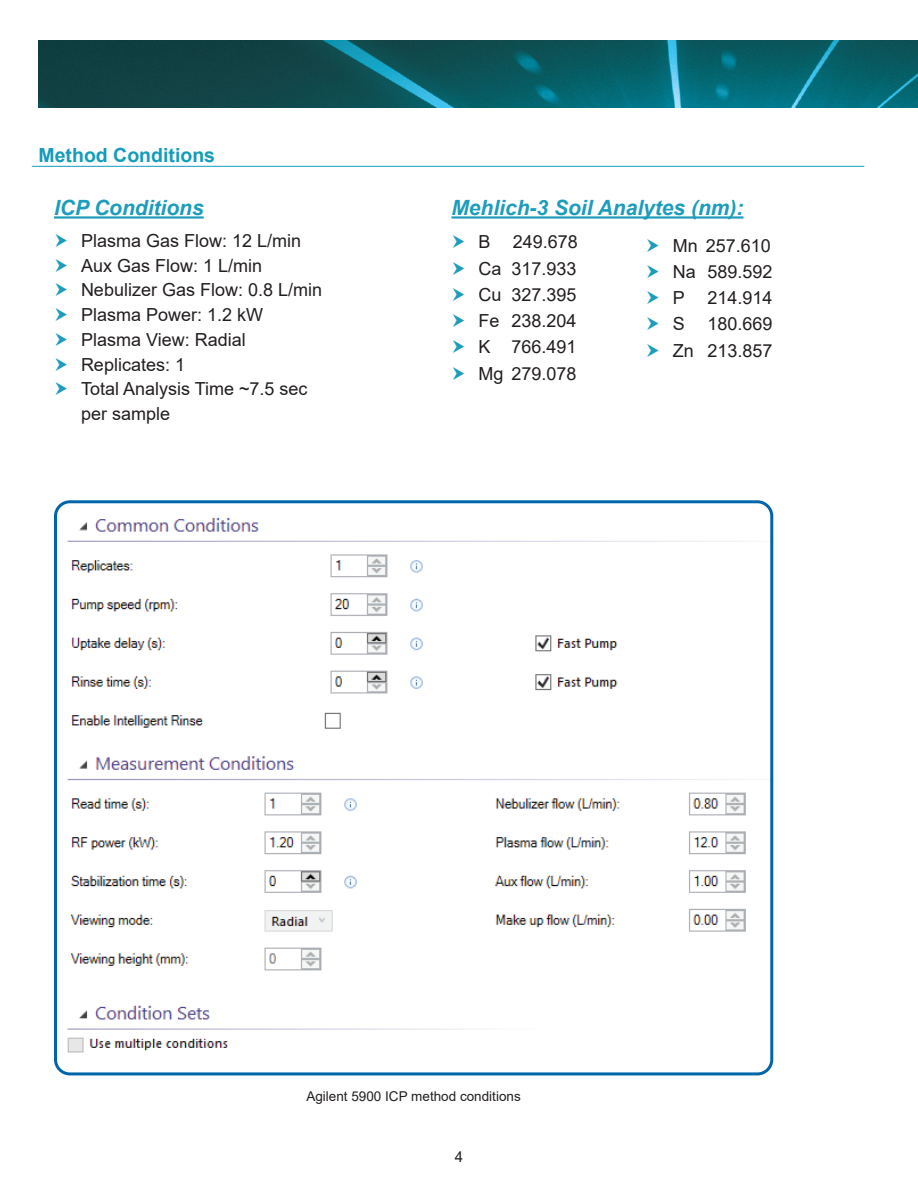
<style>
.page{position:relative;width:918px;height:1188px;background:#fff}
.page>*{position:absolute;margin:0;border:0;box-sizing:border-box;transform-origin:0 0}
.t1{font:italic 700 21px "Arial";color:#1d9dbb}
.Subhead_with_rule{font:700 19.5px "Arial";color:#149cbb}
.bulleted_list{font:18px "Arial";color:#231f20}
.t2{font:15px "Arial";color:#231f20}
.bulleted_list-2{font:13.5px "Arial";color:#231f20}
</style>
<div class="page">
<hr style="left:451px;top:216px;width:293px;height:3px;background:#1d9dbb">
<hr style="left:54px;top:216px;width:150px;height:3px;background:#1d9dbb">
<img style="left:58px;top:504px;width:714px;height:568px">
<div style="left:54px;top:500px;width:719px;height:575px;border:3px solid #0065a9;border-radius:14px"></div>
<img style="left:38px;top:40px;width:880px;height:67px">
<hr style="left:32px;top:166px;width:832px;height:1px;background:#149cbb">
<p class="Subhead_with_rule" style="left:39px;top:142px;width:178px">Method Conditions</p>
<p class="t1" style="left:54px;top:194px;width:151px">ICP Conditions</p>
<p class="bulleted_list" style="left:81px;top:228px;width:222px">Plasma Gas Flow: 12 L/min</p>
<p class="bulleted_list" style="left:81px;top:253px;width:183px">Aux Gas Flow: 1 L/min</p>
<p class="bulleted_list" style="left:81px;top:278px;width:243px">Nebulizer Gas Flow: 0.8 L/min</p>
<p class="bulleted_list" style="left:81px;top:302px;width:184px">Plasma Power: 1.2 kW</p>
<p class="bulleted_list" style="left:81px;top:327px;width:166px">Plasma View: Radial</p>
<p class="bulleted_list" style="left:81px;top:352px;width:106px">Replicates: 1</p>
<p class="bulleted_list" style="left:81px;top:377px;width:228px">Total Analysis Time ~7.5 sec</p>
<p class="bulleted_list" style="left:81px;top:401px;width:91px">per sample</p>
<p class="t1" style="left:451px;top:194px;width:294px">Mehlich-3 Soil Analytes (nm):</p>
<p class="bulleted_list" style="left:478px;top:230px;width:14px">B</p>
<p class="bulleted_list" style="left:513px;top:230px;width:67px">249.678</p>
<p class="bulleted_list" style="left:478px;top:256px;width:100px">Ca 317.933</p>
<p class="bulleted_list" style="left:478px;top:282px;width:100px">Cu 327.395</p>
<p class="bulleted_list" style="left:478px;top:308px;width:100px">Fe 238.204</p>
<p class="bulleted_list" style="left:478px;top:335px;width:100px">K 766.491</p>
<p class="bulleted_list" style="left:478px;top:361px;width:100px">Mg 279.078</p>
<p class="bulleted_list" style="left:673px;top:233px;width:100px">Mn 257.610</p>
<p class="bulleted_list" style="left:673px;top:259px;width:101px">Na 589.592</p>
<p class="bulleted_list" style="left:673px;top:285px;width:14px">P</p>
<p class="bulleted_list" style="left:707px;top:285px;width:67px">214.914</p>
<p class="bulleted_list" style="left:673px;top:312px;width:14px">S</p>
<p class="bulleted_list" style="left:707px;top:312px;width:67px">180.669</p>
<p class="bulleted_list" style="left:673px;top:338px;width:101px">Zn 213.857</p>
<p class="bulleted_list-2" style="left:306px;top:1087px;width:216px">Agilent 5900 ICP method conditions</p>
<p class="t2" style="left:455px;top:1147px;width:10px">4</p>
</div>
